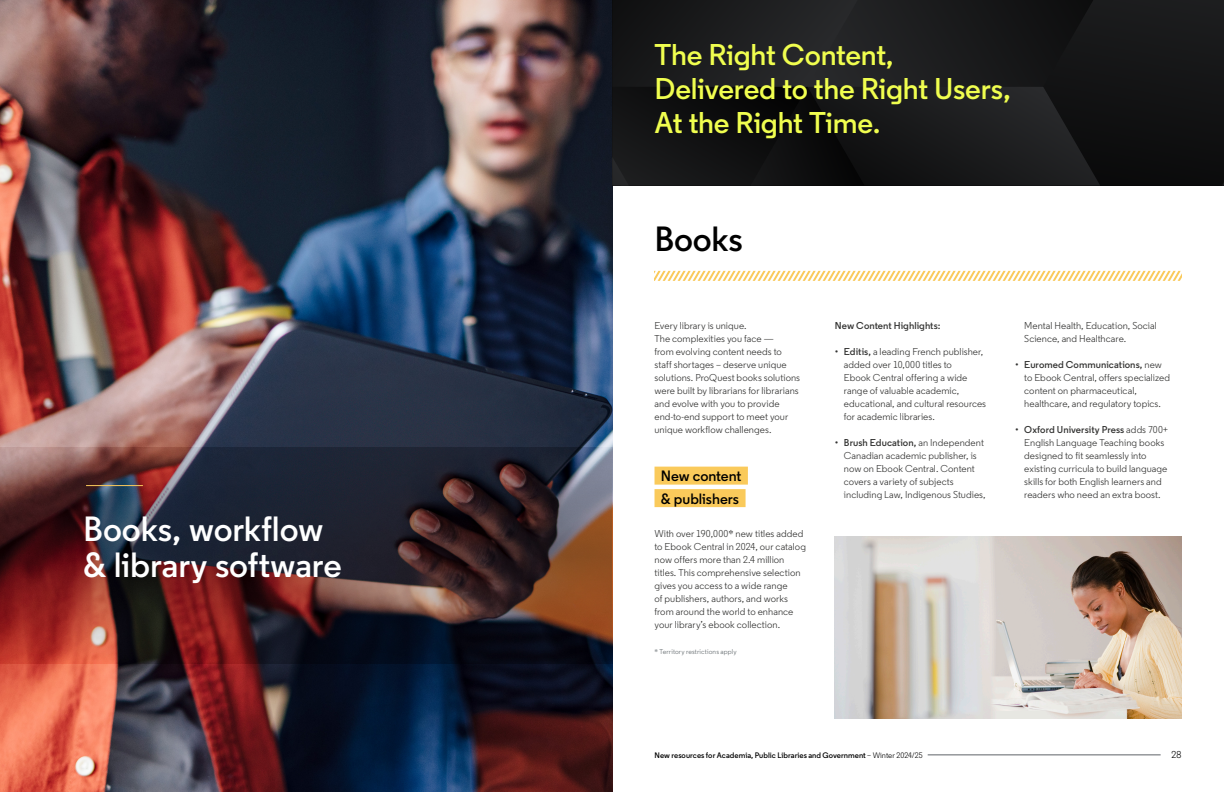
<style>
.page{position:relative;width:1224px;height:792px;background:#fff}
.page>*{position:absolute;margin:0;border:0;box-sizing:border-box;transform-origin:0 0}
.WN_H1___35-37___Wht___Semi{font:600 35px "Regular Clarivate";letter-spacing:-.005em;color:#fff}
.H1___35-37___Blk___Semi{font:600 35px "Regular Clarivate";letter-spacing:-.005em;color:#000}
.WN_H2___30___Cit___Semi{font:600 30px "Regular Clarivate";letter-spacing:-.01em;color:#f0fe4f}
.WN_H3___Bar_Orange{font:600 15px "Regular Clarivate";color:#000}
.WN_Body_Copy___10-13___Blk{font:10px/13px "Regular Clarivate";letter-spacing:.005em;color:#333332}
.WN_Body_Copy___10-13___Blk-2{font:600 10px "Regular Clarivate";letter-spacing:.005em;color:#333332}
.t1{font:10px "Regular Clarivate";color:#000}
.t2{font:600 8px "Regular Clarivate";letter-spacing:.005em;color:#000}
.WN_Body_Copy___10-13___Blk-3{font:7px "Regular Clarivate";letter-spacing:.02em;color:#60676b}
.s1{font-weight:600}
.s2{font-weight:400}
</style>
<div class="page">
<hr style="left:928px;top:755px;width:233px;height:1px;background:#5f6368">
<img style="left:0;top:0;width:612px;height:792px">
<svg style="left:0;top:556px;width:612px;height:108px;background:#512523"></svg>
<svg style="left:0;top:448px;width:612px;height:108px;background:#382d36"></svg>
<hr style="left:86px;top:485px;width:57px;height:1px;background:#faca5b">
<svg style="left:612px;top:0;width:612px;height:186px;background:#161718"></svg>
<div style="left:655px;top:467px;width:93px;height:18px;background:#faca5b"></div>
<div style="left:655px;top:489px;width:91px;height:18px;background:#faca5b"></div>
<svg style="left:655px;top:271px;width:526px;height:10px"></svg>
<img style="left:835px;top:537px;width:346px;height:182px">
<p class="WN_H1___35-37___Wht___Semi" style="left:83px;top:507px;width:242px">Books, workflow</p>
<p class="WN_H1___35-37___Wht___Semi" style="left:83px;top:543px;width:260px">&amp; library software</p>
<p class="WN_H2___30___Cit___Semi" style="left:655px;top:36px;width:241px">The Right Content,</p>
<p class="WN_H2___30___Cit___Semi" style="left:655px;top:70px;width:358px">Delivered to the Right Users,</p>
<p class="WN_H2___30___Cit___Semi" style="left:655px;top:104px;width:228px">At the Right Time.</p>
<p class="H1___35-37___Blk___Semi" style="left:655px;top:216px;width:90px">Books</p>
<p class="WN_Body_Copy___10-13___Blk" style="left:655px;top:319px;width:147px">Every library is unique.<br>The complexities you face —<br>from evolving content needs to staff shortages – deserve unique solutions. ProQuest books solutions were built by librarians for librarians and evolve with you to provide end-to-end support to meet your unique workflow challenges.</p>
<p class="WN_H3___Bar_Orange" style="left:661px;top:466px;width:82px">New content</p>
<p class="WN_H3___Bar_Orange" style="left:661px;top:489px;width:80px">&amp; publishers</p>
<p class="WN_Body_Copy___10-13___Blk" style="left:655px;top:527px;width:153px">With over 190,000* new titles added to Ebook Central in 2024, our catalog now offers more than 2.4 million titles. This comprehensive selection gives you access to a wide range<br>of publishers, authors, and works from around the world to enhance your library’s ebook collection.</p>
<p class="WN_Body_Copy___10-13___Blk-3" style="left:655px;top:647px;width:84px">* Territory restrictions apply</p>
<p class="WN_Body_Copy___10-13___Blk-2" style="left:835px;top:319px;width:107px">New Content Highlights:</p>
<p class="WN_Body_Copy___10-13___Blk" style="left:844px;top:345px;width:144px;text-indent:-9px"><span class="s1">• Editis,</span> a leading French publisher, added over 10,000 titles to<br>Ebook Central offering a wide range of valuable academic, educational, and cultural resources for academic libraries.</p>
<p class="WN_Body_Copy___10-13___Blk" style="left:844px;top:436px;width:143px;text-indent:-9px"><span class="s1">• Brush Education,</span> an Independent<br>Canadian academic publisher, is now on Ebook Central. Content covers a variety of subjects including Law, Indigenous Studies,</p>
<p class="WN_Body_Copy___10-13___Blk" style="left:1024px;top:319px;width:134px">Mental Health, Education, Social<br>Science, and Healthcare.</p>
<p class="WN_Body_Copy___10-13___Blk" style="left:1024px;top:358px;width:147px;text-indent:-9px"><span class="s1">• Euromed Communications,</span> new to Ebook Central, offers specialized content on pharmaceutical, healthcare, and regulatory topics.</p>
<p class="WN_Body_Copy___10-13___Blk" style="left:1024px;top:423px;width:145px;text-indent:-9px"><span class="s1">• Oxford University Press</span> adds 700+ English Language Teaching books designed to fit seamlessly into existing curricula to build language skills for both English learners and readers who need an extra boost.</p>
<p class="t2" style="left:655px;top:750px;width:270px">New resources for Academia, Public Libraries and Government <span class="s2">– Winter 2024/25</span></p>
<p class="t1" style="left:1172px;top:748px;width:11px">28</p>
</div>
